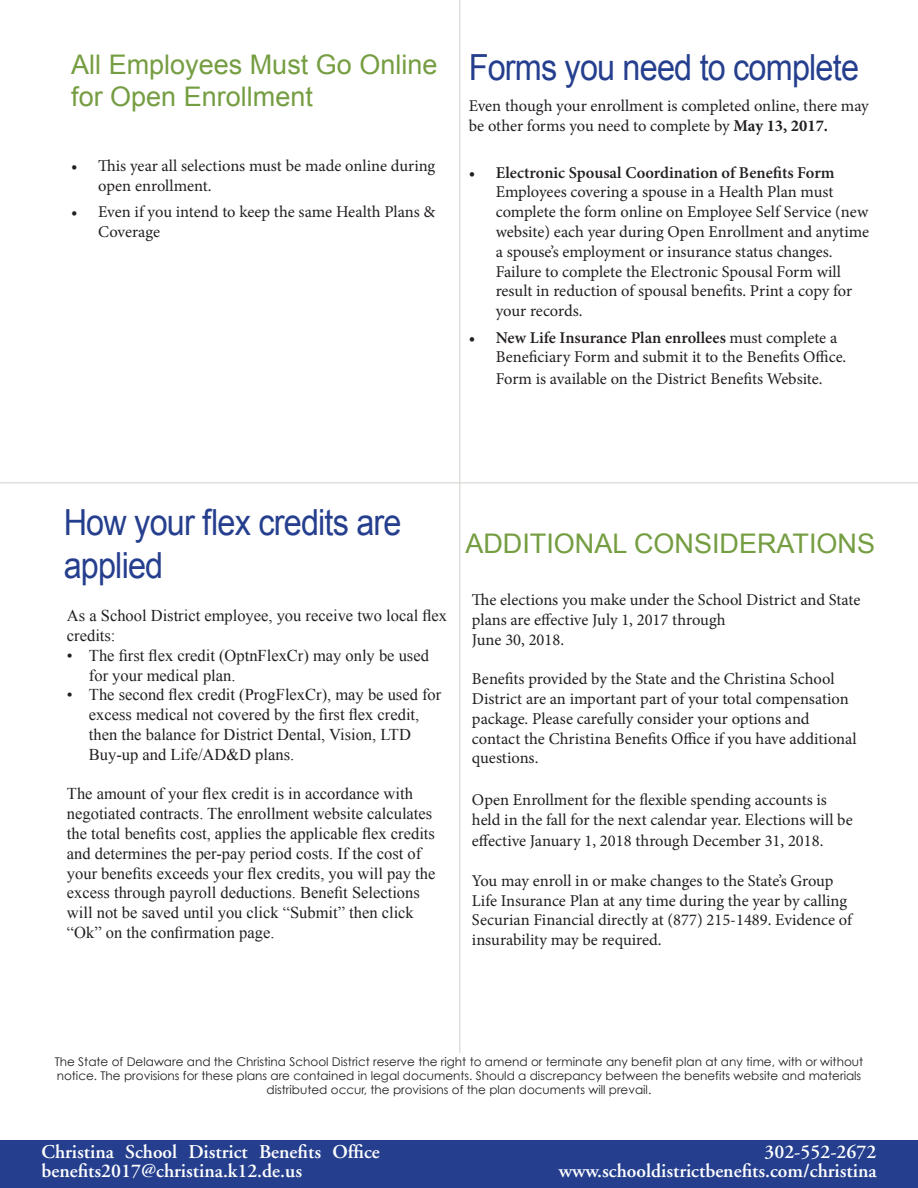
<style>
.page{position:relative;width:918px;height:1188px;background:#fff}
.page>*{position:absolute;margin:0;border:0;box-sizing:border-box;transform-origin:0 0}
.t1{font:36px/43.2px "Arial";letter-spacing:-.025em;color:#253f8e;scale:.9 1}
.t2{font:27px/32.4px "Arial";color:#759d41}
.t3{font:600 19.5px "Adobe Garamond";color:#fff}
.t4{font:16.5px/19.8px "Minion Pro";color:#231f20}
.t5{font:16.5px/19.8px "Times New Roman";color:#231f20}
.t6{font:600 16.5px "Minion Pro";color:#231f20}
.t7{font:12px/14.4px "Century Gothic";color:#231f20;text-align:center}
.s1{font-weight:700}
.s2{font-weight:600}
</style>
<div class="page">
<div style="left:0;top:1140px;width:918px;height:48px;background:#253f8e"></div>
<hr style="left:0;top:482px;width:918px;height:2px;background:#dededb">
<hr style="left:459px;top:0;width:1px;height:1053px;background:#dededb">
<h2 class="t2" style="left:71px;top:48px;width:368px">All Employees Must Go Online for Open Enrollment</h2>
<p class="t4" style="left:98px;top:156px;width:339px;text-indent:-27px">• This year all selections must be made online during open enrollment.</p>
<p class="t4" style="left:98px;top:202px;width:339px;text-indent:-27px">• Even if you intend to keep the same Health Plans &amp;<br>Coverage</p>
<h1 class="t1" style="left:469px;top:46px;width:435px">Forms you need to complete</h1>
<p class="t4" style="left:469px;top:96px;width:402px">Even though your enrollment is completed online, there may be other forms you need to complete by <span class="s1">May 13, 2017.</span></p>
<p class="t6" style="left:469px;top:162px;width:367px">• Electronic Spousal Coordination of Benefits Form</p>
<p class="t4" style="left:496px;top:182px;width:375px">Employees covering a spouse in a Health Plan must complete the form online on Employee Self Service (new website) each year during Open Enrollment and anytime a spouse’s employment or insurance status changes.<br>Failure to complete the Electronic Spousal Form will result in reduction of spousal benefits. Print a copy for your records.</p>
<p class="t4" style="left:496px;top:328px;width:352px;text-indent:-27px"><span class="s2">• New Life Insurance Plan enrollees</span> must complete a<br>Beneficiary Form and submit it to the Benefits Office.</p>
<p class="t4" style="left:496px;top:369px;width:328px">Form is available on the District Benefits Website.</p>
<h1 class="t1" style="left:64px;top:501px;width:377px">How your flex credits are applied</h1>
<p class="t5" style="left:67px;top:606px;width:382px">As a School District employee, you receive two local flex credits:</p>
<p class="t5" style="left:89px;top:645px;width:342px;text-indent:-22px">• The first flex credit (OptnFlexCr) may only be used for your medical plan.</p>
<p class="t5" style="left:89px;top:685px;width:354px;text-indent:-22px">• The second flex credit (ProgFlexCr), may be used for excess medical not covered by the first flex credit, then the balance for District Dental, Vision, LTD Buy-up and Life/AD&amp;D plans.</p>
<p class="t5" style="left:67px;top:784px;width:370px">The amount of your flex credit is in accordance with negotiated contracts. The enrollment website calculates the total benefits cost, applies the applicable flex credits and determines the per-pay period costs. If the cost of your benefits exceeds your flex credits, you will pay the excess through payroll deductions. Benefit Selections will not be saved until you click “Submit” then click “Ok” on the confirmation page.</p>
<h2 class="t2" style="left:465px;top:528px;width:411px">ADDITIONAL CONSIDERATIONS</h2>
<p class="t4" style="left:472px;top:590px;width:390px">The elections you make under the School District and State plans are effective July 1, 2017 through<br>June 30, 2018.</p>
<p class="t4" style="left:472px;top:669px;width:386px">Benefits provided by the State and the Christina School District are an important part of your total compensation package. Please carefully consider your options and contact the Christina Benefits Office if you have additional questions.</p>
<p class="t4" style="left:472px;top:790px;width:382px">Open Enrollment for the flexible spending accounts is held in the fall for the next calendar year. Elections will be</p>
<p class="t4" style="left:472px;top:831px;width:353px">effective January 1, 2018 through December 31, 2018.</p>
<p class="t4" style="left:472px;top:871px;width:382px">You may enroll in or make changes to the State’s Group Life Insurance Plan at any time during the year by calling Securian Financial directly at (877) 215-1489. Evidence of insurability may be required.</p>
<p class="t7" style="left:55px;top:1054px;width:810px">The State of Delaware and the Christina School District reserve the right to amend or terminate any benefit plan at any time, with or without notice. The provisions for these plans are contained in legal documents. Should a discrepancy between the benefits website and materials distributed occur, the provisions of the plan documents will prevail.</p>
<p class="t3" style="left:41px;top:1141px;width:340px">Christina School District Benefits Office</p>
<p class="t3" style="left:764px;top:1141px;width:113px">302-552-2672</p>
<p class="t3" style="left:41px;top:1160px;width:262px">benefits2017@christina.k12.de.us</p>
<p class="t3" style="left:559px;top:1160px;width:319px">www.schooldistrictbenefits.com/christina</p>
</div>
